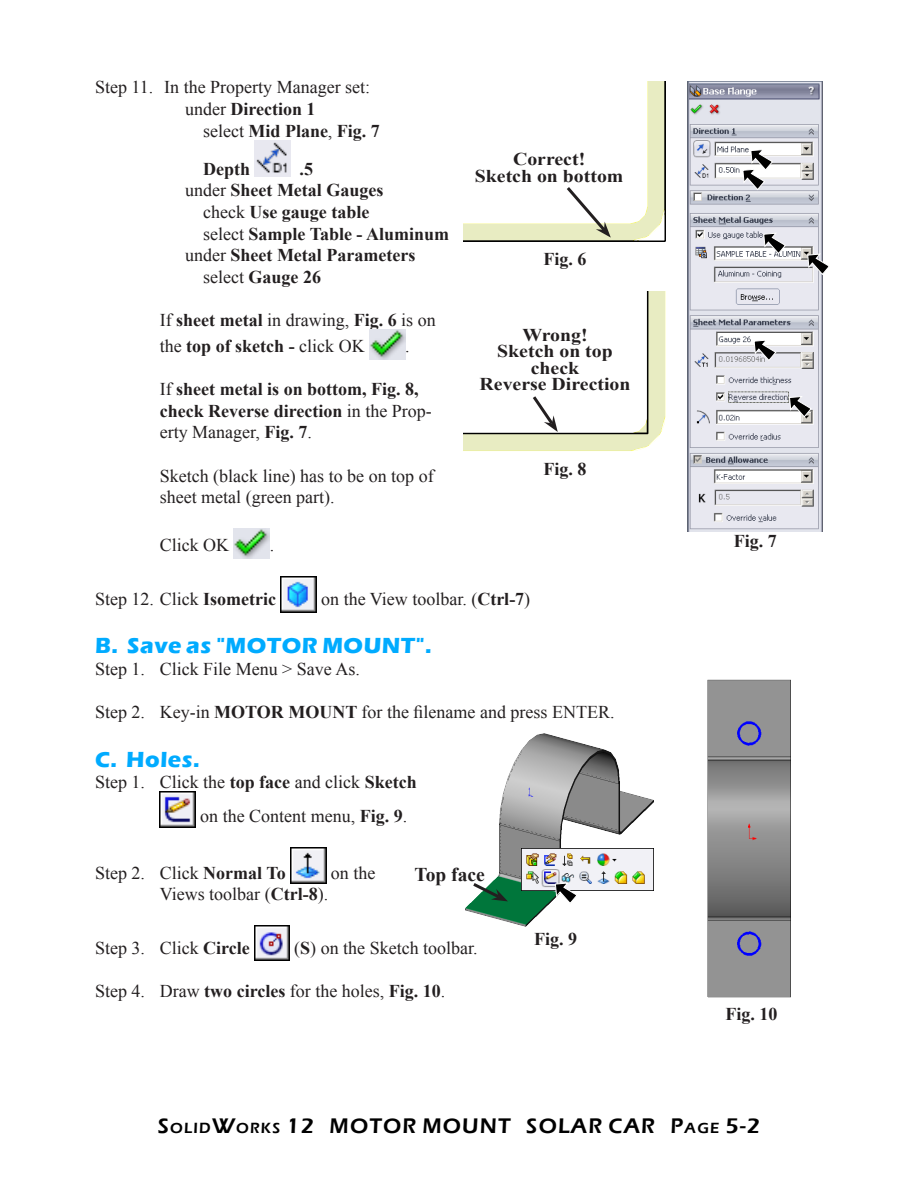
<style>
.page{position:relative;width:918px;height:1188px;background:#fff}
.page>*{position:absolute;margin:0;border:0;box-sizing:border-box;transform-origin:0 0}
.Subhead_1{font:700 22.5px "Eras ITC";letter-spacing:.025em;color:#00abff}
.t1{font:600 21.75px "Eras ITC";letter-spacing:.055em;color:#000}
.t2{font:700 19.5px "Times New Roman";color:#231f20}
.Body_text{font:18px/21.6px "Times New Roman";color:#231f20}
.Body_text-2{font:700 18px/21.6px "Times New Roman";color:#231f20}
.Coor{font:700 18px/16.5px "Times New Roman";color:#231f20;text-align:center;scale:1.1 1}
.Fig_No{font:700 18px "Times New Roman";color:#231f20}
.s1{font-weight:400}
.s2{font-weight:700}
.s3{font-size:15.15px}
</style>
<div class="page">
<img style="left:255px;top:140px;width:36px;height:36px">
<img style="left:369px;top:330px;width:36px;height:30px">
<img style="left:234px;top:528px;width:36px;height:31px">
<img style="left:281px;top:576px;width:36px;height:36px">
<img style="left:160px;top:792px;width:36px;height:36px">
<img style="left:290px;top:847px;width:36px;height:36px">
<img style="left:254px;top:925px;width:36px;height:36px">
<img style="left:465px;top:733px;width:182px;height:194px">
<svg style="left:470px;top:880px;width:38px;height:21px"></svg>
<img style="left:521px;top:849px;width:126px;height:42px">
<svg style="left:555px;top:883px;width:23px;height:21px"></svg>
<img style="left:464px;top:81px;width:202px;height:161px">
<img style="left:464px;top:291px;width:202px;height:160px">
<svg style="left:564px;top:184px;width:47px;height:54px"></svg>
<svg style="left:530px;top:393px;width:28px;height:39px"></svg>
<img style="left:688px;top:81px;width:135px;height:450px">
<svg style="left:763px;top:233px;width:23px;height:21px"></svg>
<svg style="left:754px;top:340px;width:22px;height:21px"></svg>
<svg style="left:742px;top:149px;width:31px;height:41px"></svg>
<svg style="left:807px;top:254px;width:22px;height:21px"></svg>
<svg style="left:789px;top:396px;width:23px;height:21px"></svg>
<img style="left:647px;top:679px;width:144px;height:319px">
<p class="Body_text" style="left:95px;top:76px;width:277px">Step 11. In the Property Manager set:</p>
<p class="Body_text-2" style="left:185px;top:98px;width:132px"><span class="s1">under</span> Direction 1</p>
<p class="Body_text-2" style="left:203px;top:119px;width:178px"><span class="s1">select</span> Mid Plane<span class="s1">,</span> Fig. 7</p>
<p class="Body_text-2" style="left:203px;top:158px;width:48px">Depth</p>
<p class="Body_text-2" style="left:300px;top:158px;width:15px">.5</p>
<p class="Body_text-2" style="left:185px;top:179px;width:200px"><span class="s1">under</span> Sheet Metal Gauges</p>
<p class="Body_text-2" style="left:203px;top:201px;width:168px"><span class="s1">check</span> Use gauge table</p>
<p class="Body_text-2" style="left:203px;top:222px;width:248px"><span class="s1">select</span> Sample Table - Aluminum</p>
<p class="Body_text-2" style="left:185px;top:244px;width:232px"><span class="s1">under</span> Sheet Metal Parameters</p>
<p class="Body_text-2" style="left:203px;top:266px;width:119px"><span class="s1">select</span> Gauge 26</p>
<p class="Body_text-2" style="left:160px;top:306px;width:277px;line-height:26.1px"><span class="s1">If</span> sheet metal <span class="s1">in drawing,</span> Fig. 6 <span class="s1">is on the</span> top of sketch - <span class="s1">click OK</span></p>
<p class="Body_text" style="left:405px;top:335px;width:6px">.</p>
<p class="Body_text-2" style="left:160px;top:378px;width:274px"><span class="s1">If</span> sheet metal is on bottom, Fig. 8, check Reverse direction <span class="s1">in the Prop&shy;erty Manager,</span> Fig. 7<span class="s1">.</span></p>
<p class="Body_text" style="left:160px;top:465px;width:275px">Sketch (black line) has to be on top of sheet metal (green part).</p>
<p class="Body_text" style="left:160px;top:534px;width:71px">Click OK</p>
<p class="Body_text" style="left:270px;top:534px;width:6px">.</p>
<p class="Coor" style="left:475px;top:151px;width:136px">Correct!<br>Sketch on bottom</p>
<p class="Fig_No" style="left:544px;top:247px;width:45px">Fig. 6</p>
<p class="Coor" style="left:480px;top:326px;width:139px">Wrong!<br>Sketch on top check<br>Reverse Direction</p>
<p class="Fig_No" style="left:544px;top:457px;width:45px">Fig. 8</p>
<p class="Body_text" style="left:95px;top:588px;width:183px">Step 12. Click <span class="s2">Isometric</span></p>
<p class="Body_text" style="left:321px;top:588px;width:211px">on the View toolbar. (<span class="s2">Ctrl-7</span>)</p>
<p class="Subhead_1" style="left:95px;top:633px;width:338px">B. Save as "MOTOR MOUNT".</p>
<p class="Body_text" style="left:95px;top:658px;width:266px">Step 1. Click File Menu &gt; Save As.</p>
<p class="Body_text" style="left:95px;top:701px;width:521px">Step 2. Key-in <span class="s2">MOTOR MOUNT</span> for the filename and press ENTER.</p>
<p class="Subhead_1" style="left:95px;top:746px;width:106px">C. Holes.</p>
<p class="Body_text" style="left:200px;top:765px;width:218px;line-height:33.6px;text-indent:-105px">Step 1. Click the <span class="s2">top face</span> and click <span class="s2">Sketch </span>on the Content menu, <span class="s2">Fig. 9</span>.</p>
<p class="Body_text" style="left:95px;top:861px;width:192px">Step 2. Click <span class="s2">Normal To</span></p>
<p class="Body_text" style="left:331px;top:861px;width:46px">on the</p>
<p class="Body_text" style="left:160px;top:883px;width:170px">Views toolbar (<span class="s2">Ctrl-8</span>).</p>
<p class="Body_text" style="left:95px;top:937px;width:156px">Step 3. Click <span class="s2">Circle</span></p>
<p class="Body_text" style="left:294px;top:937px;width:185px">(<span class="s2">S</span>) on the Sketch toolbar.</p>
<p class="Body_text" style="left:95px;top:980px;width:352px">Step 4. Draw <span class="s2">two circles</span> for the holes, <span class="s2">Fig. 10</span>.</p>
<p class="t2" style="left:415px;top:861px;width:72px">Top face</p>
<p class="Fig_No" style="left:534px;top:927px;width:45px">Fig. 9</p>
<p class="Fig_No" style="left:734px;top:528px;width:45px">Fig. 7</p>
<p class="Fig_No" style="left:725px;top:1002px;width:54px">Fig. 10</p>
<p class="t1" style="left:158px;top:1114px;width:604px">S<span class="s3">OLID</span>W<span class="s3">ORKS</span> 12 MOTOR MOUNT SOLAR CAR P<span class="s3">AGE</span> 5-2</p>
</div>
